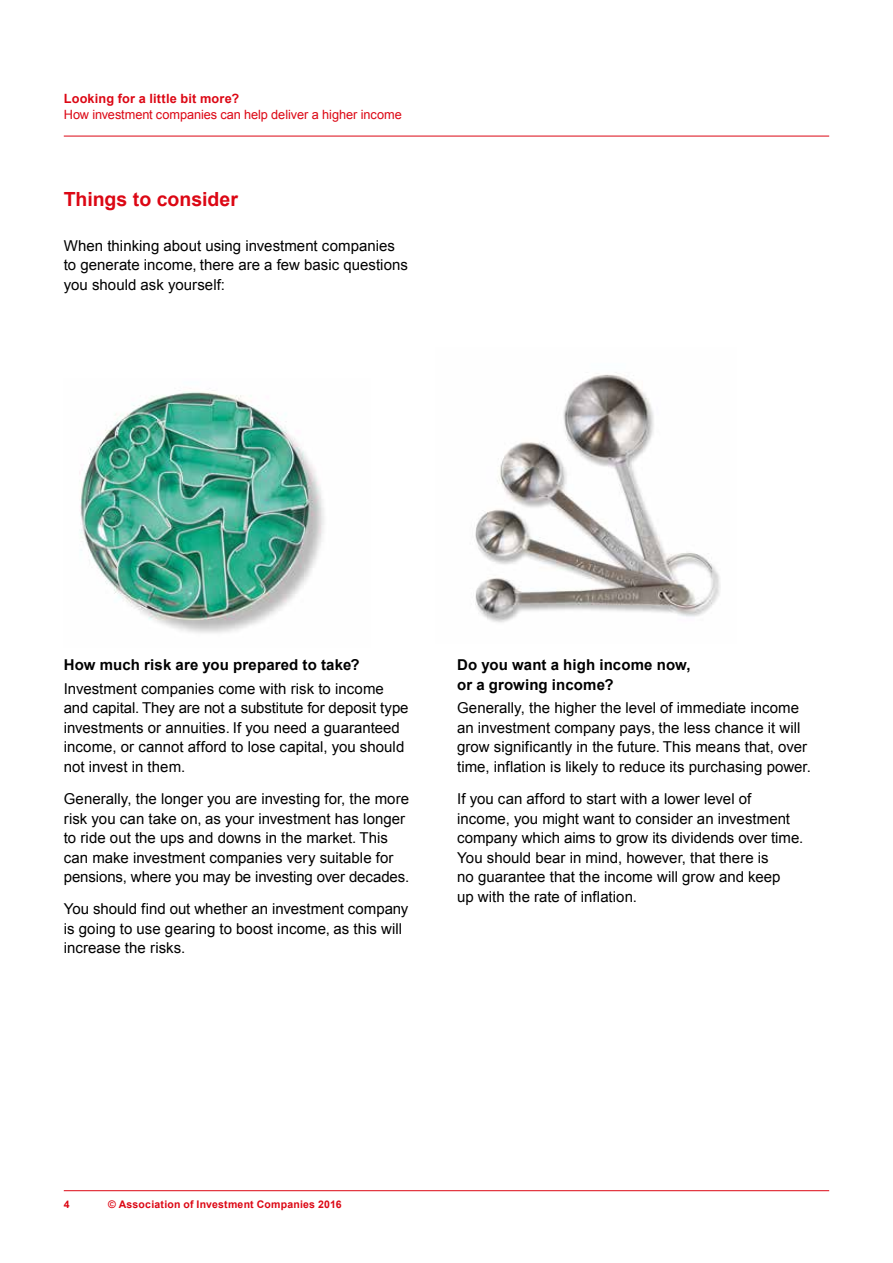
<style>
.page{position:relative;width:893px;height:1263px;background:#fff}
.page>*{position:absolute;margin:0;border:0;box-sizing:border-box;transform-origin:0 0}
.t1{font:700 19.5px "Arial";color:#dc0714}
.t2{font:15px/19.5px "Arial";color:#000}
.t3{font:700 15px/19.5px "Arial";letter-spacing:.01em;color:#000}
.t4{font:12.75px "Arial";letter-spacing:-.005em;color:#dc0714}
.t5{font:700 12.75px "Arial";letter-spacing:.015em;color:#dc0714}
.t6{font:700 10.5px "Arial";letter-spacing:.02em;color:#dc0714}
</style>
<div class="page">
<hr style="left:64px;top:136px;width:765px;height:1px;background:#dc0714">
<hr style="left:64px;top:1190px;width:765px;height:1px;background:#dc0714">
<img style="left:79px;top:390px;width:245px;height:243px">
<img style="left:475px;top:372px;width:245px;height:251px">
<p class="t5" style="left:64px;top:90px;width:177px">Looking for a little bit more?</p>
<p class="t4" style="left:64px;top:106px;width:340px">How investment companies can help deliver a higher income</p>
<h1 class="t1" style="left:64px;top:186px;width:176px">Things to consider</h1>
<p class="t2" style="left:64px;top:236px;width:346px">When thinking about using investment companies to generate income, there are a few basic questions you should ask yourself:</p>
<p class="t3" style="left:64px;top:655px;width:298px">How much risk are you prepared to take?</p>
<p class="t2" style="left:64px;top:679px;width:346px">Investment companies come with risk to income and capital. They are not a substitute for deposit type investments or annuities. If you need a guaranteed income, or cannot afford to lose capital, you should not invest in them.</p>
<p class="t2" style="left:64px;top:789px;width:347px">Generally, the longer you are investing for, the more risk you can take on, as your investment has longer to ride out the ups and downs in the market. This can make investment companies very suitable for pensions, where you may be investing over decades.</p>
<p class="t2" style="left:64px;top:899px;width:346px">You should find out whether an investment company is going to use gearing to boost income, as this will increase the risks.</p>
<p class="t3" style="left:457px;top:655px;width:235px">Do you want a high income now, or a growing income?</p>
<p class="t2" style="left:457px;top:698px;width:355px">Generally, the higher the level of immediate income an investment company pays, the less chance it will grow significantly in the future. This means that, over time, inflation is likely to reduce its purchasing power.</p>
<p class="t2" style="left:457px;top:789px;width:348px">If you can afford to start with a lower level of income, you might want to consider an investment company which aims to grow its dividends over time.<br>You should bear in mind, however, that there is<br>no guarantee that the income will grow and keep<br>up with the rate of inflation.</p>
<p class="t6" style="left:64px;top:1197px;width:7px">4</p>
<p class="t6" style="left:108px;top:1197px;width:235px">© Association of Investment Companies 2016</p>
</div>
